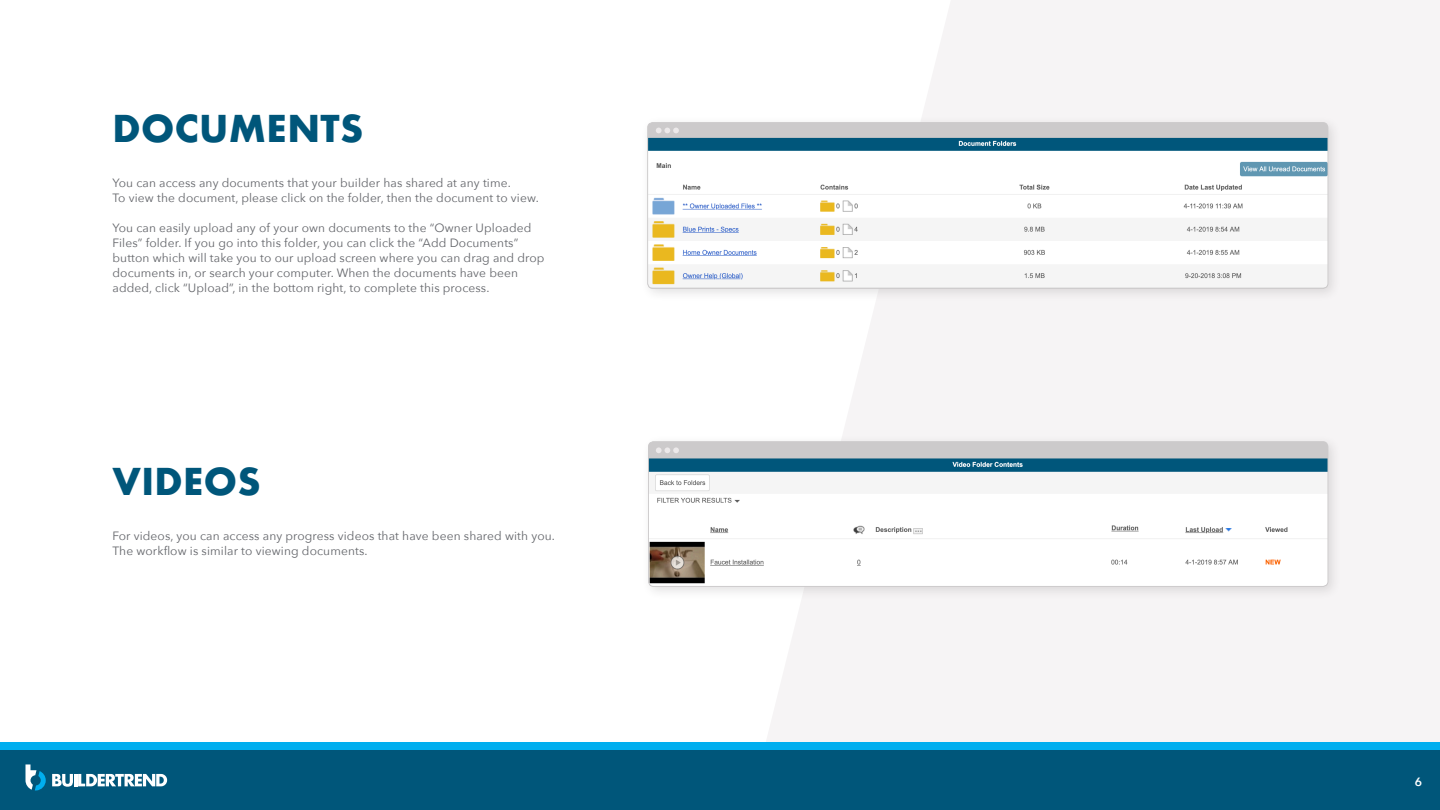
<style>
.page{position:relative;width:1440px;height:810px;background:#fff}
.page>*{position:absolute;margin:0;border:0;box-sizing:border-box;transform-origin:0 0}
.Body_Header{font:700 36px "Futura";letter-spacing:.01em;color:#00567a}
.Body_Copy{font:12px/15px "Avenir Next";letter-spacing:.01em;color:#63656a}
.t1{font:600 12px "Avenir Next";color:#fff}
</style>
<div class="page">
<svg style="left:766px;top:0;width:674px;height:742px;fill:#f6f4f5"></svg>
<div style="left:0;top:750px;width:1440px;height:60px;background:#00567a"></div>
<div style="left:0;top:742px;width:1440px;height:8px;background:#00aeef"></div>
<div style="left:641px;top:116px;width:700px;height:186px;background:#231f20;opacity:.13"></div>
<div style="left:648px;top:123px;width:680px;height:165px;background:#cccacb;border-radius:5px"></div>
<div style="left:647px;top:122px;width:681px;height:167px;border:1px solid #cccacb;border-radius:5px"></div>
<svg style="left:656px;top:128px;width:23px;height:5px"></svg>
<img style="left:648px;top:138px;width:679px;height:150px">
<div style="left:641px;top:435px;width:700px;height:165px;background:#231f20;opacity:.13"></div>
<div style="left:649px;top:442px;width:679px;height:144px;background:#cccacb;border-radius:5px"></div>
<div style="left:648px;top:441px;width:680px;height:146px;border:1px solid #cccacb;border-radius:5px"></div>
<svg style="left:656px;top:447px;width:23px;height:6px"></svg>
<img style="left:649px;top:458px;width:679px;height:128px">
<svg style="left:52px;top:774px;width:115px;height:13px"></svg>
<svg style="left:26px;top:764px;width:20px;height:26px"></svg>
<p class="Body_Header" style="left:112px;top:103px;width:252px">DOCUMENTS</p>
<p class="Body_Copy" style="left:112px;top:175px;width:428px">You can access any documents that your builder has shared at any time.<br>To view the document, please click on the folder, then the document to view.</p>
<p class="Body_Copy" style="left:112px;top:220px;width:434px">You can easily upload any of your own documents to the “Owner Uploaded Files” folder. If you go into this folder, you can click the “Add Documents” button which will take you to our upload screen where you can drag and drop documents in, or search your computer. When the documents have been added, click “Upload”, in the bottom right, to complete this process.</p>
<p class="Body_Header" style="left:112px;top:456px;width:150px">VIDEOS</p>
<p class="Body_Copy" style="left:112px;top:528px;width:444px">For videos, you can access any progress videos that have been shared with you.<br>The workflow is similar to viewing documents.</p>
<p class="t1" style="left:1415px;top:772px;width:9px">6</p>
</div>
